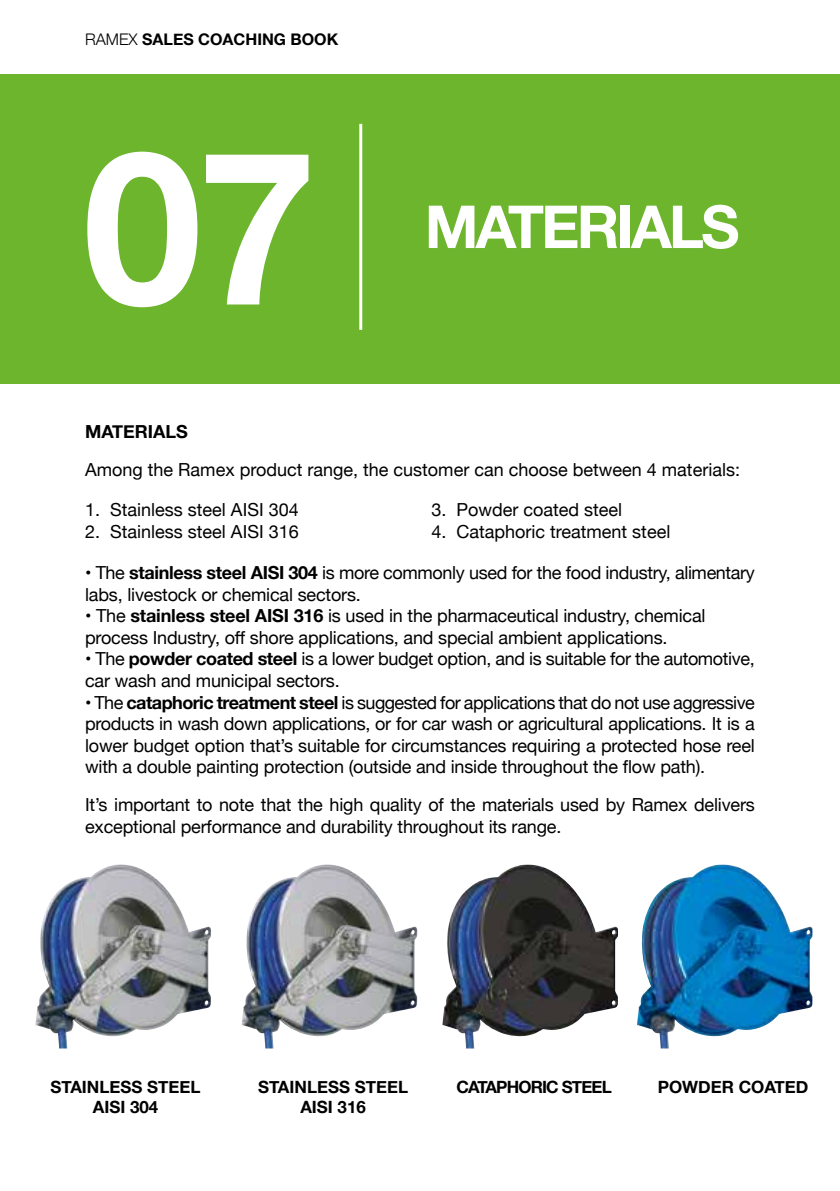
<style>
.page{position:relative;width:840px;height:1191px;background:#fff}
.page>*{position:absolute;margin:0;border:0;box-sizing:border-box;transform-origin:0 0}
.t1{font:700 214px "Helvetica Neue";color:#fff}
.t2{font:700 59.4px "Helvetica Neue";letter-spacing:-.05em;color:#fff}
.t3{font:18px/21.6px "Helvetica Neue";letter-spacing:-.01em;color:#000}
.t4{font:700 18px "Helvetica Neue";color:#000}
.t5{font:700 17px/20.2px "Helvetica Neue";color:#000;text-align:center}
.t6{font:700 17px "Helvetica Neue";letter-spacing:-.05em;color:#000}
.t7{font:700 16px "Helvetica Neue";color:#000}
.s1{font-weight:300}
.s2{font-weight:700}
</style>
<div class="page">
<div style="left:0;top:74px;width:839px;height:310px;background:#6cb52d"></div>
<img style="left:35px;top:864px;width:176px;height:184px">
<img style="left:241px;top:864px;width:176px;height:184px">
<img style="left:442px;top:864px;width:175px;height:184px">
<img style="left:637px;top:864px;width:175px;height:184px">
<hr style="left:359px;top:124px;width:3px;height:206px;background:#fff">
<p class="t7" style="left:85px;top:27px;width:254px"><span class="s1">RAMEX</span> SALES COACHING BOOK</p>
<h1 class="t1" style="left:83px;top:60px;width:235px">07</h1>
<h2 class="t2" style="left:424px;top:180px;width:316px">MATERIALS</h2>
<p class="t4" style="left:85px;top:417px;width:104px">MATERIALS</p>
<p class="t3" style="left:85px;top:459px;width:656px">Among the Ramex product range, the customer can choose between 4 materials:</p>
<p class="t3" style="left:85px;top:500px;width:215px">1. Stainless steel AISI 304</p>
<p class="t3" style="left:85px;top:521px;width:215px">2. Stainless steel AISI 316</p>
<p class="t3" style="left:431px;top:500px;width:192px">3. Powder coated steel</p>
<p class="t3" style="left:431px;top:521px;width:240px">4. Cataphoric treatment steel</p>
<p class="t3" style="left:85px;top:563px;width:671px">• The <span class="s2">stainless steel AISI 304</span> is more commonly used for the food industry, alimentary labs, livestock or chemical sectors.</p>
<p class="t3" style="left:85px;top:606px;width:621px">• The <span class="s2">stainless steel AISI 316</span> is used in the pharmaceutical industry, chemical process Industry, off shore applications, and special ambient applications.</p>
<p class="t3" style="left:85px;top:649px;width:671px">• The <span class="s2">powder coated steel</span> is a lower budget option, and is suitable for the automotive, car wash and municipal sectors.</p>
<p class="t3" style="left:85px;top:692px;width:671px;text-align:justify">• The <span class="s2">cataphoric treatment steel</span> is suggested for applications that do not use aggressive products in wash down applications, or for car wash or agricultural applications. It is a lower budget option that’s suitable for circumstances requiring a protected hose reel with a double painting protection (outside and inside throughout the flow path).</p>
<p class="t3" style="left:85px;top:795px;width:670px">It’s important to note that the high quality of the materials used by Ramex delivers exceptional performance and durability throughout its range.</p>
<p class="t5" style="left:51px;top:1077px;width:151px">STAINLESS STEEL<br>AISI 304</p>
<p class="t5" style="left:258px;top:1077px;width:151px">STAINLESS STEEL<br>AISI 316</p>
<p class="t6" style="left:456px;top:1073px;width:156px">CATAPHORIC STEEL</p>
<p class="t5" style="left:657px;top:1077px;width:152px">POWDER COATED</p>
</div>
